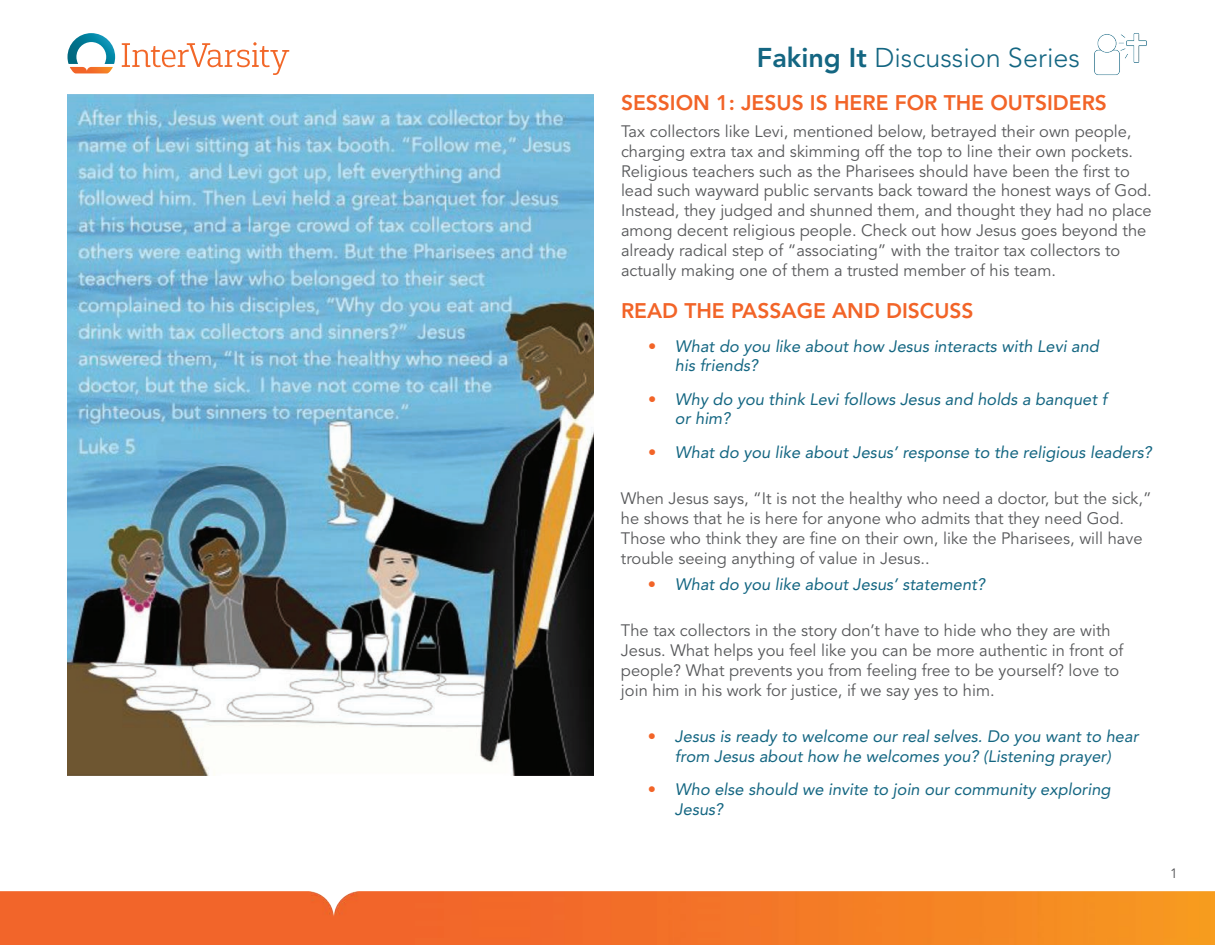
<style>
.page{position:relative;width:1215px;height:945px;background:#fff}
.page>*{position:absolute;margin:0;border:0;box-sizing:border-box;transform-origin:0 0}
.t1{font:300 27px "Avenir LT Std";color:#146682}
.t2{font:800 21px "Avenir LT Std";color:#f26428}
.t3{font:16.5px/19.8px "Avenir LT Std";color:#57585a}
.t4{font:italic 16.5px/19.8px "Avenir LT Std";color:#146682}
.t5{font:13.5px "Avenir LT Std";color:#57585a}
.s1{font-weight:800}
.s2{font-style:normal;color:#f26428}
</style>
<div class="page">
<svg style="left:68px;top:33px;width:47px;height:40px"></svg>
<svg style="left:122px;top:42px;width:167px;height:33px"></svg>
<img style="left:0;top:891px;width:1215px;height:54px">
<img style="left:1094px;top:33px;width:53px;height:43px">
<img style="left:68px;top:94px;width:526px;height:681px">
<h1 class="t1" style="left:757px;top:42px;width:325px"><span class="s1">Faking It</span> Discussion Series</h1>
<p class="t2" style="left:621px;top:91px;width:488px">SESSION 1: JESUS IS HERE FOR THE OUTSIDERS</p>
<p class="t3" style="left:621px;top:122px;width:532px">Tax collectors like Levi, mentioned below, betrayed their own people, charging extra tax and skimming off the top to line their own pockets.<br>Religious teachers such as the Pharisees should have been the first to lead such wayward public servants back toward the honest ways of God.<br>Instead, they judged and shunned them, and thought they had no place among decent religious people. Check out how Jesus goes beyond the already radical step of “associating” with the traitor tax collectors to actually making one of them a trusted member of his team.</p>
<p class="t2" style="left:621px;top:299px;width:354px">READ THE PASSAGE AND DISCUSS</p>
<p class="t4" style="left:675px;top:336px;width:426px;text-indent:-27px"><span class="s2">•</span> What do you like about how Jesus interacts with Levi and his friends?</p>
<p class="t4" style="left:675px;top:389px;width:434px;text-indent:-27px"><span class="s2">•</span> Why do you think Levi follows Jesus and holds a banquet f or him?</p>
<p class="t4" style="left:648px;top:442px;width:505px"><span class="s2">•</span> What do you like about Jesus’ response to the religious leaders?</p>
<p class="t3" style="left:621px;top:489px;width:532px">When Jesus says, “It is not the healthy who need a doctor, but the sick,” he shows that he is here for anyone who admits that they need God.<br>Those who think they are fine on their own, like the Pharisees, will have trouble seeing anything of value in Jesus..</p>
<p class="t4" style="left:648px;top:575px;width:339px"><span class="s2">•</span> What do you like about Jesus’ statement?</p>
<p class="t3" style="left:621px;top:621px;width:504px">The tax collectors in the story don’t have to hide who they are with Jesus. What helps you feel like you can be more authentic in front of people? What prevents you from feeling free to be yourself? love to join him in his work for justice, if we say yes to him.</p>
<p class="t4" style="left:648px;top:727px;width:492px;text-align:center"><span class="s2">•</span> Jesus is ready to welcome our real selves. Do you want to hear from Jesus about how he welcomes you? (Listening prayer)</p>
<p class="t4" style="left:675px;top:780px;width:437px;text-indent:-27px"><span class="s2">•</span> Who else should we invite to join our community exploring<br>Jesus?</p>
<p class="t5" style="left:1170px;top:866px;width:9px">1</p>
</div>
